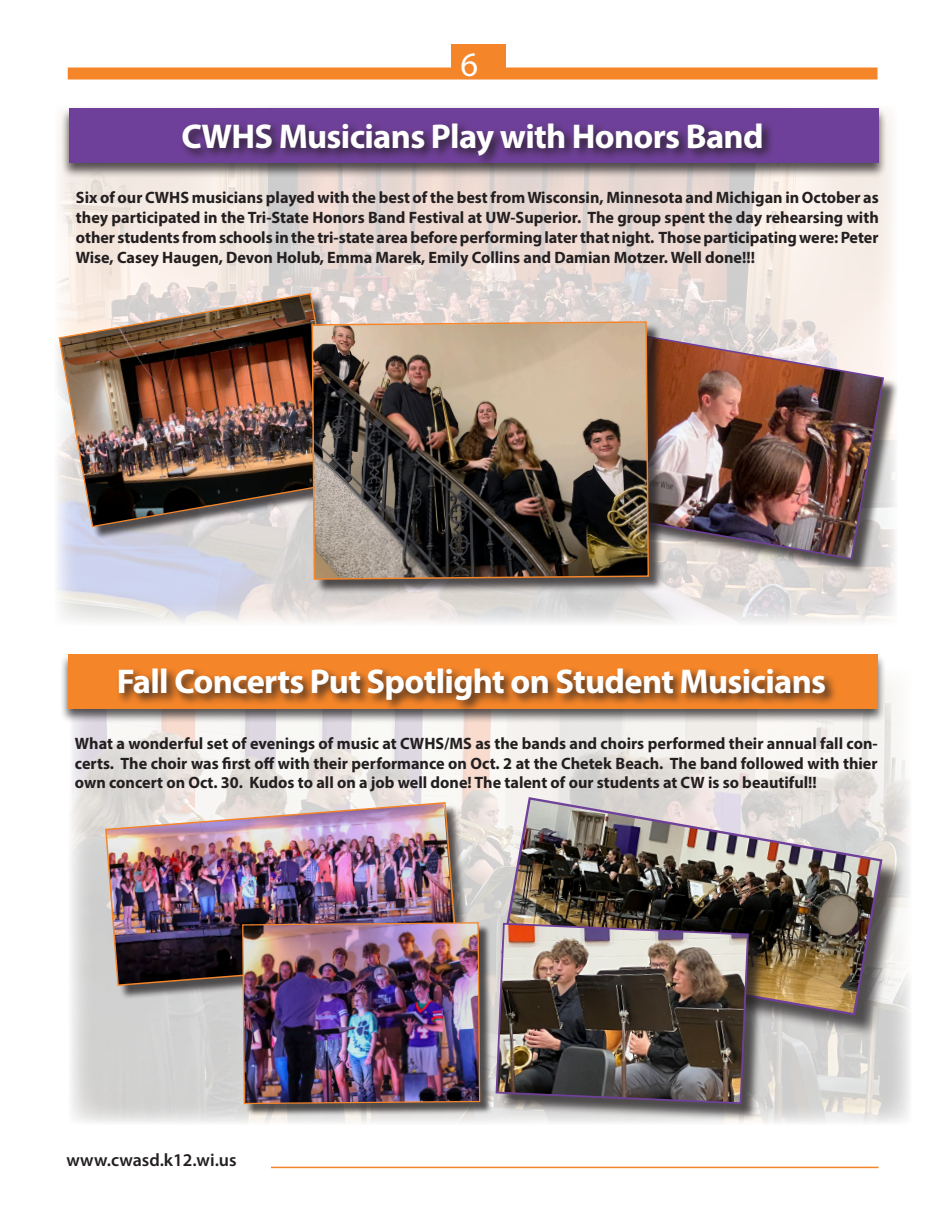
<style>
.page{position:relative;width:945px;height:1215px;background:#fff}
.page>*{position:absolute;margin:0;border:0;box-sizing:border-box;transform-origin:0 0}
.t1{font:700 34.5px "Myriad Pro";letter-spacing:-.02em;color:#fff}
.t2{font:34.5px "Myriad Pro";color:#fff}
.t3{font:600 18px "Myriad Pro";color:#231f20}
.story_text{font:700 16.5px/19.8px "Myriad Pro";color:#231f20;text-align:justify}
</style>
<div class="page">
<hr style="left:271px;top:1167px;width:608px;height:1px;background:#f58529">
<div style="left:68px;top:68px;width:809px;height:12px;background:#f58529"></div>
<div style="left:452px;top:44px;width:54px;height:34px;background:#f58529"></div>
<img style="left:71px;top:682px;width:838px;height:441px">
<div style="left:60px;top:653px;width:826px;height:71px;background:#231f20;opacity:.75"></div>
<div style="left:68px;top:654px;width:810px;height:55px;background:#f58529"></div>
<div style="left:116px;top:666px;width:722px;height:48px;background:#231f20;opacity:.88"></div>
<div style="left:505px;top:801px;width:399px;height:237px;background:#231f20;opacity:.75"></div>
<img style="left:500px;top:796px;width:384px;height:221px">
<div style="left:108px;top:805px;width:364px;height:195px;background:#231f20;opacity:.75"></div>
<img style="left:104px;top:801px;width:355px;height:186px">
<div style="left:244px;top:924px;width:248px;height:192px;background:#231f20;opacity:.75"></div>
<img style="left:242px;top:922px;width:239px;height:183px">
<img style="left:57px;top:115px;width:838px;height:508px">
<div style="left:61px;top:107px;width:826px;height:71px;background:#231f20;opacity:.75"></div>
<div style="left:69px;top:108px;width:810px;height:55px;background:#6f4099"></div>
<div style="left:179px;top:120px;width:595px;height:47px;background:#231f20;opacity:.88"></div>
<div style="left:593px;top:334px;width:307px;height:241px;background:#231f20;opacity:.75"></div>
<img style="left:664px;top:331px;width:221px;height:230px">
<div style="left:61px;top:295px;width:296px;height:245px;background:#231f20;opacity:.75"></div>
<img style="left:58px;top:292px;width:287px;height:236px">
<div style="left:313px;top:323px;width:351px;height:271px;background:#231f20;opacity:.75"></div>
<img style="left:311px;top:321px;width:339px;height:260px">
<div style="left:498px;top:926px;width:268px;height:196px;background:#231f20;opacity:.75"></div>
<img style="left:495px;top:922px;width:255px;height:183px">
<h1 class="t2" style="left:460px;top:43px;width:19px">6</h1>
<p class="t1" style="left:181px;top:114px;width:584px">CWHS Musicians Play with Honors Band</p>
<p class="story_text" style="left:76px;top:187px;width:804px">Six of our CWHS musicians played with the best of the best from Wisconsin, Minnesota and Michigan in October as they participated in the Tri-State Honors Band Festival at UW-Superior. The group spent the day rehearsing with other students from schools in the tri-state area before performing later that night. Those participating were: Peter Wise, Casey Haugen, Devon Holub, Emma Marek, Emily Collins and Damian Motzer. Well done!!!</p>
<p class="t1" style="left:117px;top:659px;width:711px">Fall Concerts Put Spotlight on Student Musicians</p>
<p class="story_text" style="left:75px;top:733px;width:804px">What a wonderful set of evenings of music at CWHS/MS as the bands and choirs performed their annual fall con&shy;certs. The choir was first off with their performance on Oct. 2 at the Chetek Beach. The band followed with thier own concert on Oct. 30. Kudos to all on a job well done! The talent of our students at CW is so beautiful!!</p>
<p class="t3" style="left:67px;top:1149px;width:172px">www.cwasd.k12.wi.us</p>
</div>
